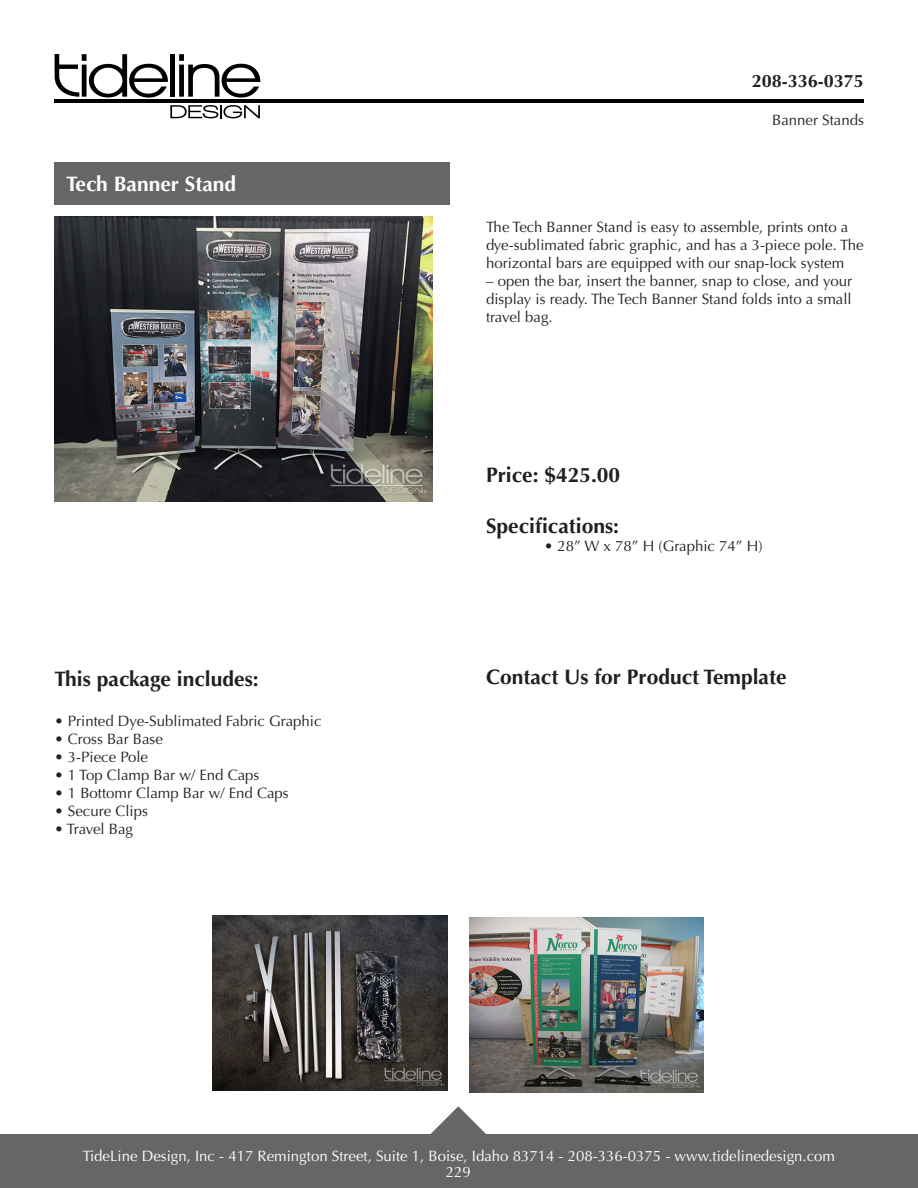
<style>
.page{position:relative;width:918px;height:1188px;background:#fff}
.page>*{position:absolute;margin:0;border:0;box-sizing:border-box;transform-origin:0 0}
.Sub_Title{font:700 21px "Optima";color:#231f20}
.New_Title{font:700 21px "Optima";color:#fff}
.t1{font:700 18px "Optima";color:#231f20}
.t2{font:15px/18px "Optima";color:#231f20}
.t3{font:15px "Optima";color:#fff}
</style>
<div class="page">
<svg style="left:431px;top:1106px;width:55px;height:28px"></svg>
<div style="left:54px;top:162px;width:396px;height:43px;background:#656666"></div>
<div style="left:0;top:1134px;width:918px;height:54px;background:#656666"></div>
<hr style="left:54px;top:99px;width:810px;height:4px;background:#000001">
<div style="left:170px;top:54px;width:5px;height:43px;background:#000001"></div>
<svg style="left:170px;top:105px;width:90px;height:13px"></svg>
<svg style="left:55px;top:54px;width:113px;height:44px"></svg>
<svg style="left:179px;top:54px;width:81px;height:44px"></svg>
<img style="left:55px;top:216px;width:378px;height:285px">
<img style="left:469px;top:917px;width:235px;height:175px">
<img style="left:213px;top:916px;width:234px;height:174px">
<p class="t1" style="left:752px;top:71px;width:114px">208-336-0375</p>
<p class="New_Title" style="left:66px;top:172px;width:172px">Tech Banner Stand</p>
<p class="Sub_Title" style="left:55px;top:667px;width:206px">This package includes:</p>
<p class="t2" style="left:55px;top:712px;width:269px">• Printed Dye-Sublimated Fabric Graphic</p>
<p class="t2" style="left:55px;top:730px;width:110px">• Cross Bar Base</p>
<p class="t2" style="left:55px;top:748px;width:95px">• 3-Piece Pole</p>
<p class="t2" style="left:55px;top:766px;width:206px">• 1 Top Clamp Bar w/ End Caps</p>
<p class="t2" style="left:55px;top:784px;width:236px">• 1 Bottomr Clamp Bar w/ End Caps</p>
<p class="t2" style="left:55px;top:802px;width:95px">• Secure Clips</p>
<p class="t2" style="left:55px;top:820px;width:80px">• Travel Bag</p>
<p class="t2" style="left:772px;top:111px;width:93px">Banner Stands</p>
<p class="t2" style="left:486px;top:219px;width:379px">The Tech Banner Stand is easy to assemble, prints onto a dye-sublimated fabric graphic, and has a 3-piece pole. The horizontal bars are equipped with our snap-lock system</p>
<p class="t2" style="left:486px;top:273px;width:368px;text-align:justify">– open the bar, insert the banner, snap to close, and your display is ready. The Tech Banner Stand folds into a small travel bag.</p>
<p class="Sub_Title" style="left:486px;top:463px;width:136px">Price: $425.00</p>
<p class="Sub_Title" style="left:486px;top:513px;width:135px">Specifications:</p>
<p class="t2" style="left:544px;top:537px;width:220px">• 28” W x 78” H (Graphic 74” H)</p>
<p class="Sub_Title" style="left:486px;top:664px;width:302px">Contact Us for Product Template</p>
<p class="t3" style="left:83px;top:1147px;width:754px">TideLine Design, Inc - 417 Remington Street, Suite 1, Boise, Idaho 83714 - 208-336-0375 - www.tidelinedesign.com</p>
<p class="t3" style="left:446px;top:1163px;width:27px">229</p>
</div>
